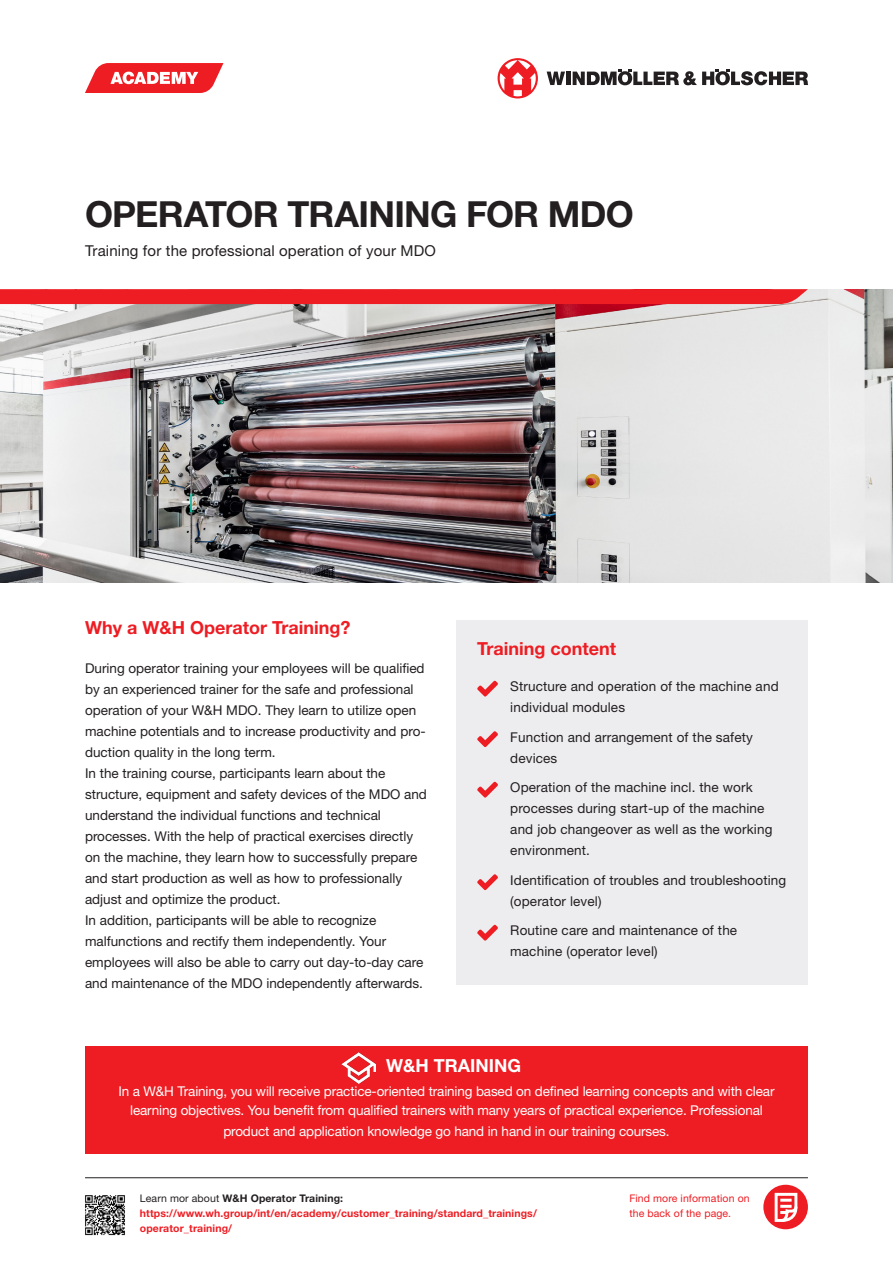
<style>
.page{position:relative;width:893px;height:1263px;background:#fff}
.page>*{position:absolute;margin:0;border:0;box-sizing:border-box;transform-origin:0 0}
.Headline{font:700 36px "Helvetica Neue LT Std";letter-spacing:-.02em;color:#231f20}
.t1{font:700 18px "Helvetica Neue LT Std";color:#ee1d23}
.t2{font:700 18px "Helvetica Neue LT Std";color:#fff}
.t3{font:15px "Helvetica Neue LT Std";letter-spacing:.01em;color:#231f20}
.t4{font:13.5px/21px "Helvetica Neue LT Std";color:#231f20}
.t5{font:13.5px/19.5px "Helvetica Neue LT Std";letter-spacing:-.01em;color:#fff;text-align:center}
.t6{font:700 10.5px/15px "Helvetica Neue LT Std";letter-spacing:.01em;color:#ee1d23}
.t7{font:10.5px "Helvetica Neue LT Std";letter-spacing:.01em;color:#ee1d23}
.t8{font:700 10.5px "Helvetica Neue LT Std";letter-spacing:.01em;color:#231f20}
.s1{font-weight:400}
</style>
<div class="page">
<img style="left:0;top:289px;width:893px;height:294px">
<hr style="left:85px;top:1177px;width:723px;height:1px;background:#231f20">
<div style="left:763px;top:1185px;width:45px;height:44px;background:#ee1d23;border-radius:50%"></div>
<svg style="left:774px;top:1192px;width:24px;height:30px"></svg>
<div style="left:0;top:289px;width:808px;height:15px;background:#ee1d23"></div>
<svg style="left:547px;top:72px;width:18px;height:13px"></svg>
<hr style="left:566px;top:72px;width:4px;height:13px;background:#231f20">
<svg style="left:573px;top:69px;width:235px;height:16px"></svg>
<svg style="left:498px;top:58px;width:40px;height:40px"></svg>
<svg style="left:85px;top:63px;width:138px;height:30px"></svg>
<div style="left:456px;top:621px;width:352px;height:364px;background:#ededef"></div>
<svg style="left:477px;top:681px;width:21px;height:15px"></svg>
<svg style="left:477px;top:731px;width:21px;height:16px"></svg>
<svg style="left:477px;top:782px;width:21px;height:15px"></svg>
<svg style="left:477px;top:874px;width:21px;height:16px"></svg>
<svg style="left:477px;top:925px;width:21px;height:15px"></svg>
<img style="left:85px;top:1195px;width:40px;height:40px">
<div style="left:85px;top:1046px;width:723px;height:108px;background:#ee1d23"></div>
<img style="left:341px;top:1052px;width:34px;height:31px">
<p class="Headline" style="left:85px;top:192px;width:550px">OPERATOR TRAINING FOR MDO</p>
<p class="t3" style="left:85px;top:241px;width:352px">Training for the professional operation of your MDO</p>
<p class="t1" style="left:85px;top:616px;width:267px">Why a W&amp;H Operator Training?</p>
<p class="t4" style="left:85px;top:657px;width:342px">During operator training your employees will be qualified by an experienced trainer for the safe and professional operation of your W&amp;H MDO. They learn to utilize open machine potentials and to increase productivity and pro&shy;duction quality in the long term.</p>
<p class="t4" style="left:85px;top:762px;width:343px">In the training course, participants learn about the structure, equipment and safety devices of the MDO and understand the individual functions and technical processes. With the help of practical exercises directly on the machine, they learn how to successfully prepare and start production as well as how to professionally adjust and optimize the product.</p>
<p class="t4" style="left:85px;top:909px;width:340px">In addition, participants will be able to recognize malfunctions and rectify them independently. Your employees will also be able to carry out day-to-day care and maintenance of the MDO independently afterwards.</p>
<p class="t1" style="left:477px;top:637px;width:140px">Training content</p>
<p class="t4" style="left:510px;top:676px;width:270px">Structure and operation of the machine and individual modules</p>
<p class="t4" style="left:510px;top:726px;width:244px">Function and arrangement of the safety devices</p>
<p class="t4" style="left:510px;top:777px;width:264px">Operation of the machine incl. the work processes during start-up of the machine and job changeover as well as the working environment.</p>
<p class="t4" style="left:510px;top:869px;width:278px">Identification of troubles and troubleshooting (operator level)</p>
<p class="t4" style="left:510px;top:920px;width:228px">Routine care and maintenance of the machine (operator level)</p>
<p class="t2" style="left:386px;top:1054px;width:136px">W&amp;H TRAINING</p>
<p class="t5" style="left:118px;top:1081px;width:657px">In a W&amp;H Training, you will receive practice-oriented training based on defined learning concepts and with clear learning objectives. You benefit from qualified trainers with many years of practical experience. Professional</p>
<p class="t5" style="left:223px;top:1122px;width:448px">product and application knowledge go hand in hand in our training courses.</p>
<p class="t8" style="left:140px;top:1191px;width:205px"><span class="s1">Learn mor about</span> W&amp;H Operator Training:</p>
<p class="t6" style="left:140px;top:1205px;width:399px">https://www.wh.group/int/en/academy/customer_training/standard_trainings/ operator_training/</p>
<p class="t7" style="left:629px;top:1191px;width:122px">Find more information on</p>
<p class="t7" style="left:629px;top:1206px;width:103px">the back of the page.</p>
</div>
